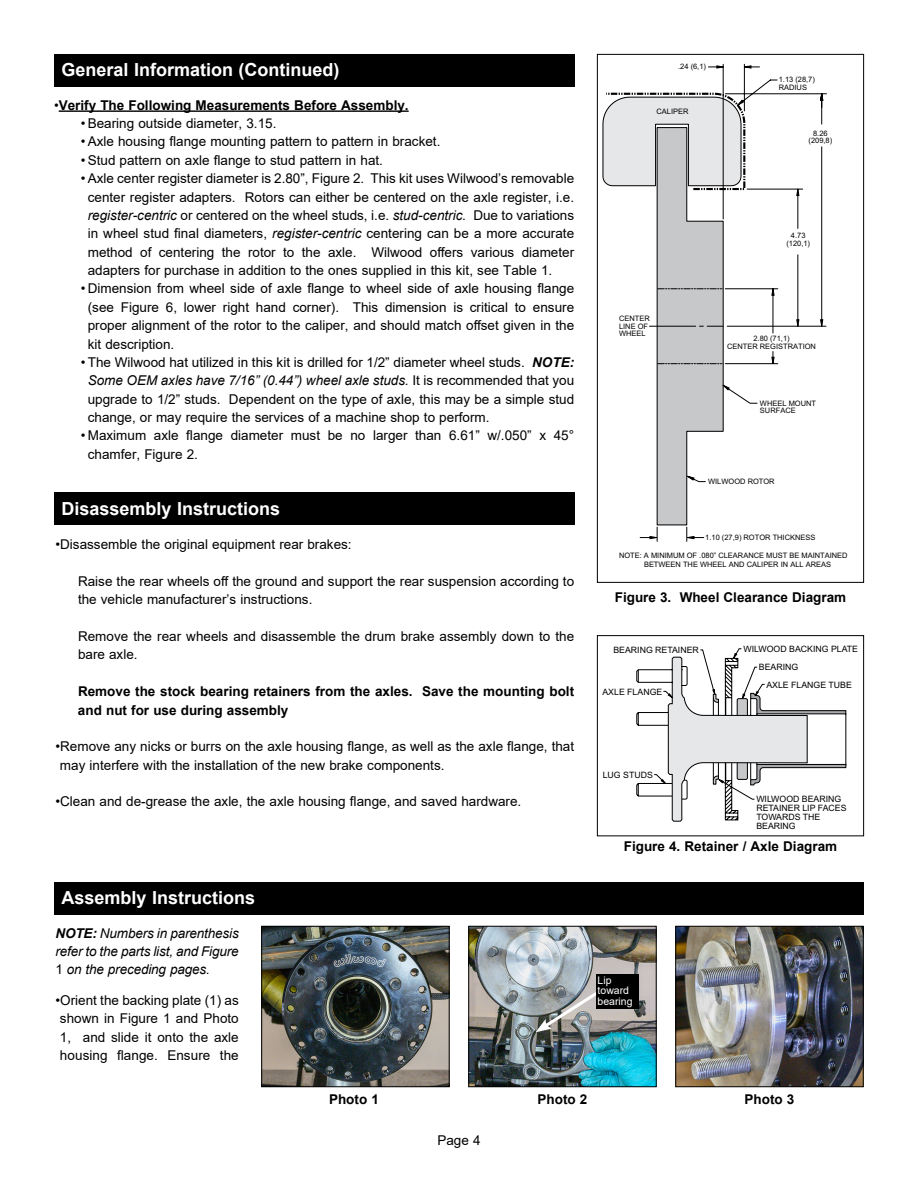
<style>
.page{position:relative;width:918px;height:1188px;background:#fff}
.page>*{position:absolute;margin:0;border:0;box-sizing:border-box;transform-origin:0 0}
.t1{font:700 18px "Arial";color:#fff}
.t2{font:13.5px/18.3px "Arial";color:#000}
.t3{font:700 13.5px/18.3px "Arial";color:#000}
.t4{font:italic 13.5px/18.3px "Arial";letter-spacing:-.01em;color:#000;text-align:justify}
.t5{font:10.5px/10.5px "Arial";color:#fff}
.t6{font:8.7px/8.7px "Arial";color:#000}
.t7{font:7.5px/7.5px "Arial";color:#000}
.s1{font-weight:400}
.s2{font-style:italic}
.s3{font-weight:700;font-style:italic}
.s4{font-weight:700}
.s5{font-style:normal}
</style>
<div class="page">
<hr style="left:59px;top:110px;width:350px;height:2px;background:#000">
<svg style="left:636px;top:648px;width:210px;height:174px"></svg>
<div style="left:597px;top:635px;width:267px;height:201px;border:1px solid #000"></div>
<div style="left:54px;top:882px;width:810px;height:32px;background:#000"></div>
<img style="left:263px;top:928px;width:185px;height:157px">
<div style="left:261px;top:926px;width:189px;height:161px;border:1px solid #000"></div>
<img style="left:677px;top:928px;width:185px;height:157px">
<div style="left:675px;top:926px;width:189px;height:161px;border:1px solid #000"></div>
<img style="left:470px;top:928px;width:185px;height:157px">
<div style="left:468px;top:926px;width:189px;height:161px;border:1px solid #000"></div>
<img style="left:536px;top:982px;width:75px;height:50px">
<div style="left:54px;top:54px;width:520px;height:32px;background:#000"></div>
<div style="left:54px;top:493px;width:520px;height:32px;background:#000"></div>
<svg style="left:640px;top:64px;width:187px;height:478px"></svg>
<svg style="left:821px;top:320px;width:2px;height:6px"></svg>
<svg style="left:797px;top:189px;width:2px;height:7px"></svg>
<svg style="left:797px;top:320px;width:2px;height:6px"></svg>
<svg style="left:745px;top:66px;width:6px;height:2px"></svg>
<svg style="left:717px;top:66px;width:6px;height:2px"></svg>
<svg style="left:821px;top:94px;width:2px;height:6px"></svg>
<svg style="left:650px;top:537px;width:6px;height:2px"></svg>
<svg style="left:687px;top:537px;width:7px;height:2px"></svg>
<svg style="left:772px;top:357px;width:2px;height:7px"></svg>
<svg style="left:772px;top:289px;width:2px;height:6px"></svg>
<hr style="left:727px;top:326px;width:99px;height:1px;background:#000">
<svg style="left:602px;top:92px;width:156px;height:433px"></svg>
<hr style="left:723px;top:64px;width:1px;height:155px;background:#000">
<div style="left:597px;top:54px;width:267px;height:529px;border:1px solid #000"></div>
<div style="left:596px;top:975px;width:43px;height:34px;background:#000"></div>
<h1 class="t1" style="left:62px;top:57px;width:280px">General Information (Continued)</h1>
<p class="t3" style="left:54px;top:96px;width:356px"><span class="s1">•</span>Verify The Following Measurements Before Assembly.</p>
<p class="t2" style="left:81px;top:114px;width:197px">• Bearing outside diameter, 3.15.</p>
<p class="t2" style="left:81px;top:132px;width:361px">• Axle housing flange mounting pattern to pattern in bracket.</p>
<p class="t2" style="left:81px;top:151px;width:304px">• Stud pattern on axle flange to stud pattern in hat.</p>
<p class="t2" style="left:88px;top:169px;width:488px;text-align:justify;text-indent:-7px">• Axle center register diameter is 2.80”, Figure 2. This kit uses Wilwood’s removable center register adapters. Rotors can either be centered on the axle register, i.e. <span class="s2">register-centric</span> or centered on the wheel studs, i.e. <span class="s2">stud-centric.</span> Due to variations in wheel stud final diameters, <span class="s2">register-centric</span> centering can be a more accurate method of centering the rotor to the axle. Wilwood offers various diameter adapters for purchase in addition to the ones supplied in this kit, see Table 1.</p>
<p class="t2" style="left:88px;top:279px;width:488px;text-align:justify;text-indent:-7px">• Dimension from wheel side of axle flange to wheel side of axle housing flange (see Figure 6, lower right hand corner). This dimension is critical to ensure proper alignment of the rotor to the caliper, and should match offset given in the kit description.</p>
<p class="t2" style="left:88px;top:353px;width:488px;text-align:justify;text-indent:-7px">• The Wilwood hat utilized in this kit is drilled for 1/2” diameter wheel studs. <span class="s3">NOTE:<br></span><span class="s2">Some OEM axles have 7/16” (0.44”) wheel axle studs.</span> It is recommended that you upgrade to 1/2” studs. Dependent on the type of axle, this may be a simple stud change, or may require the services of a machine shop to perform.</p>
<p class="t2" style="left:88px;top:426px;width:488px;text-indent:-7px">• Maximum axle flange diameter must be no larger than 6.61” w/.050” x 45° chamfer, Figure 2.</p>
<h1 class="t1" style="left:62px;top:496px;width:220px">Disassembly Instructions</h1>
<p class="t2" style="left:55px;top:535px;width:298px">•Disassemble the original equipment rear brakes:</p>
<p class="t2" style="left:78px;top:572px;width:498px">Raise the rear wheels off the ground and support the rear suspension according to the vehicle manufacturer’s instructions.</p>
<p class="t2" style="left:78px;top:627px;width:498px">Remove the rear wheels and disassemble the drum brake assembly down to the bare axle.</p>
<p class="t3" style="left:78px;top:682px;width:498px">Remove the stock bearing retainers from the axles. Save the mounting bolt and nut for use during assembly</p>
<p class="t2" style="left:60px;top:737px;width:516px;text-indent:-4px">•Remove any nicks or burrs on the axle housing flange, as well as the axle flange, that may interfere with the installation of the new brake components.</p>
<p class="t2" style="left:55px;top:792px;width:467px">•Clean and de-grease the axle, the axle housing flange, and saved hardware.</p>
<h1 class="t1" style="left:61px;top:885px;width:195px">Assembly Instructions</h1>
<p class="t4" style="left:56px;top:924px;width:185px"><span class="s4">NOTE:</span> Numbers in parenthesis refer to the parts list, and Figure <span class="s5">1</span> on the preceding pages.</p>
<p class="t2" style="left:56px;top:991px;width:185px;text-align:center">•Orient the backing plate (1) as shown in Figure 1 and Photo<br>1, and slide it onto the axle housing flange. Ensure the</p>
<p class="t7" style="left:678px;top:63px;width:29px">.24 (6,1)</p>
<p class="t7" style="left:656px;top:108px;width:34px">CALIPER</p>
<p class="t7" style="left:779px;top:76px;width:38px">1.13 (28,7)<br>RADIUS</p>
<p class="t7" style="left:809px;top:129px;width:25px;text-align:center">8.26 (209,8)</p>
<p class="t7" style="left:619px;top:315px;width:32px">CENTER<br>LINE OF<br>WHEEL</p>
<p class="t7" style="left:786px;top:232px;width:25px;text-align:center">4.73 (120,1)</p>
<p class="t7" style="left:727px;top:335px;width:90px;text-align:center">2.80 (71,1)<br>CENTER REGISTRATION</p>
<p class="t7" style="left:760px;top:399px;width:58px">WHEEL MOUNT<br>SURFACE</p>
<p class="t7" style="left:708px;top:478px;width:68px">WILWOOD ROTOR</p>
<p class="t7" style="left:705px;top:534px;width:112px">1.10 (27,9) ROTOR THICKNESS</p>
<p class="t7" style="left:644px;top:551px;width:205px;line-height:9px;text-indent:-25px">NOTE: A MINIMUM OF .080” CLEARANCE MUST BE MAINTAINED<br>BETWEEN THE WHEEL AND CALIPER IN ALL AREAS</p>
<p class="t3" style="left:615px;top:588px;width:233px">Figure 3. Wheel Clearance Diagram</p>
<p class="t6" style="left:613px;top:646px;width:87px">BEARING RETAINER</p>
<p class="t6" style="left:759px;top:640px;width:101px;line-height:17.9px;text-indent:-15px">WILWOOD BACKING PLATE<br>BEARING</p>
<p class="t6" style="left:602px;top:688px;width:61px">AXLE FLANGE</p>
<p class="t6" style="left:766px;top:680px;width:87px">AXLE FLANGE TUBE</p>
<p class="t6" style="left:603px;top:770px;width:52px">LUG STUDS</p>
<p class="t6" style="left:756px;top:795px;width:92px">WILWOOD BEARING<br>RETAINER LIP FACES<br>TOWARDS THE<br>BEARING</p>
<p class="t3" style="left:624px;top:838px;width:215px">Figure 4. Retainer / Axle Diagram</p>
<p class="t5" style="left:598px;top:975px;width:37px">Lip toward bearing</p>
<p class="t3" style="left:329px;top:1091px;width:51px">Photo 1</p>
<p class="t3" style="left:538px;top:1091px;width:51px">Photo 2</p>
<p class="t3" style="left:745px;top:1091px;width:51px">Photo 3</p>
<p class="t2" style="left:437px;top:1131px;width:45px">Page 4</p>
</div>
